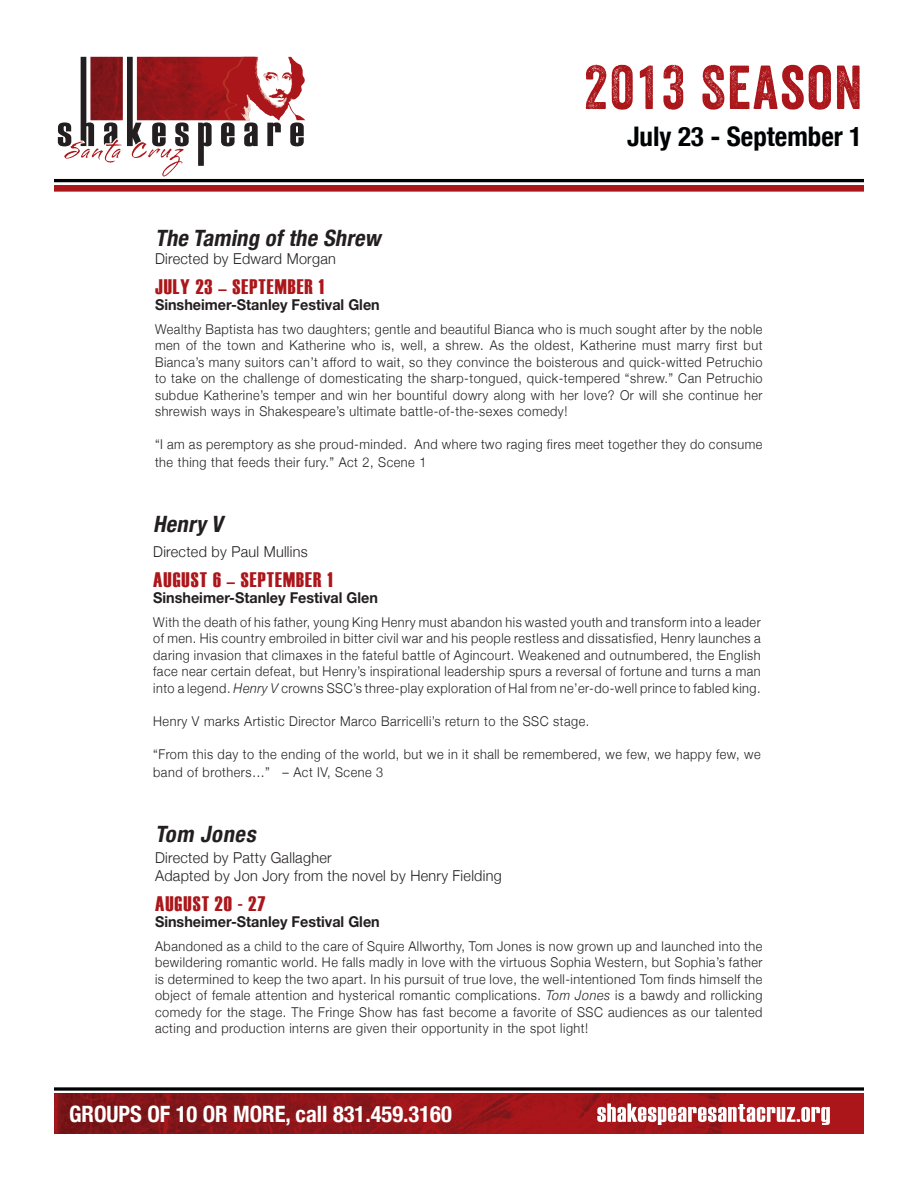
<style>
.page{position:relative;width:918px;height:1188px;background:#fff}
.page>*{position:absolute;margin:0;border:0;box-sizing:border-box;transform-origin:0 0}
.t1{font:60px "Veneer";letter-spacing:.035em;color:#ab161a}
.t2{font:700 condensed 27px "Helvetica Neue";color:#010203}
.t3{font:italic 700 condensed 22.5px "Helvetica Neue";color:#231f20}
.t4{font:700 condensed 22.5px "Helvetica Neue";color:#fff}
.t5{font:21px "Haettenschweiler";letter-spacing:.05em;color:#ab161a}
.t6{font:300 15px/18px "Helvetica Neue";letter-spacing:.02em;color:#231f20;scale:.96 1}
.t7{font:700 15px "Helvetica Neue";color:#231f20;scale:.96 1}
.t8{font:300 13.5px/16.5px "Helvetica Neue";letter-spacing:.04em;color:#231f20;text-align:justify;scale:.94 1}
.s1{font-style:italic}
</style>
<div class="page">
<div style="left:54px;top:185px;width:810px;height:7px;background:#ab161a"></div>
<hr style="left:54px;top:179px;width:810px;height:3px;background:#010203">
<div style="left:54px;top:1094px;width:810px;height:40px;background:#ab161a"></div>
<img style="left:54px;top:1094px;width:671px;height:40px">
<svg style="left:54px;top:1087px;width:810px;height:4px"></svg>
<svg style="left:597px;top:1103px;width:233px;height:22px"></svg>
<svg style="left:58px;top:57px;width:247px;height:120px"></svg>
<p class="t1" style="left:584px;top:51px;width:280px">2013 SEASON</p>
<p class="t2" style="left:627px;top:120px;width:237px">July 23 - September 1</p>
<p class="t3" style="left:155px;top:224px;width:232px">The Taming ofthe Shrew</p>
<p class="t6" style="left:155px;top:249px;width:190px">Directed by Edward Morgan</p>
<p class="t5" style="left:155px;top:272px;width:170px">JULY 23 – SEPTEMBER 1</p>
<p class="t7" style="left:155px;top:296px;width:236px">Sinsheimer-Stanley Festival Glen</p>
<p class="t8" style="left:155px;top:320px;width:648px">Wealthy Baptista has two daughters; gentle and beautiful Bianca who is much sought after by the noble men of the town and Katherine who is, well, a shrew. As the oldest, Katherine must marry first but Bianca’s many suitors can’t afford to wait, so they convince the boisterous and quick-witted Petruchio to take on the challenge of domesticating the sharp-tongued, quick-tempered “shrew.” Can Petruchio subdue Katherine’s temper and win her bountiful dowry along with her love? Or will she continue her shrewish ways in Shakespeare’s ultimate battle-of-the-sexes comedy!</p>
<p class="t8" style="left:155px;top:435px;width:648px;line-height:18px">“I am as peremptory as she proud-minded. And where two raging fires meet together they do consume the thing that feeds their fury.” Act 2, Scene 1</p>
<p class="t3" style="left:153px;top:511px;width:76px">Henry V</p>
<p class="t6" style="left:153px;top:542px;width:163px">Directed by Paul Mullins</p>
<p class="t5" style="left:153px;top:565px;width:181px">AUGUST 6 – SEPTEMBER 1</p>
<p class="t7" style="left:153px;top:589px;width:236px">Sinsheimer-Stanley Festival Glen</p>
<p class="t8" style="left:153px;top:613px;width:648px">With the death of his father, young King Henry must abandon his wasted youth and transform into a leader of men. His country embroiled in bitter civil war and his people restless and dissatisfied, Henry launches a daring invasion that climaxes in the fateful battle of Agincourt. Weakened and outnumbered, the English face near certain defeat, but Henry’s inspirational leadership spurs a reversal of fortune and turns a man into a legend. <span class="s1">Henry V</span> crowns SSC’s three-play exploration of Hal from ne’er-do-well prince to fabled king.</p>
<p class="t8" style="left:153px;top:712px;width:466px">Henry V marks Artistic Director Marco Barricelli’s return to the SSC stage.</p>
<p class="t8" style="left:153px;top:745px;width:648px;line-height:18px">“From this day to the ending of the world, but we in it shall be remembered, we few, we happy few, we band of brothers…” – Act IV, Scene 3</p>
<p class="t3" style="left:155px;top:820px;width:107px">Tom Jones</p>
<p class="t6" style="left:155px;top:848px;width:363px">Directed by Patty Gallagher<br>Adapted by Jon Jory from the novel by Henry Fielding</p>
<p class="t5" style="left:155px;top:889px;width:112px">AUGUST 20 - 27</p>
<p class="t7" style="left:155px;top:913px;width:236px">Sinsheimer-Stanley Festival Glen</p>
<p class="t8" style="left:155px;top:937px;width:648px">Abandoned as a child to the care of Squire Allworthy, Tom Jones is now grown up and launched into the bewildering romantic world. He falls madly in love with the virtuous Sophia Western, but Sophia’s father is determined to keep the two apart. In his pursuit of true love, the well-intentioned Tom finds himself the object of female attention and hysterical romantic complications. <span class="s1">Tom Jones</span> is a bawdy and rollicking comedy for the stage. The Fringe Show has fast become a favorite of SSC audiences as our talented acting and production interns are given their opportunity in the spot light!</p>
<p class="t4" style="left:69px;top:1100px;width:384px">GROUPS OF 10 OR MORE, call 831.459.3160</p>
</div>
